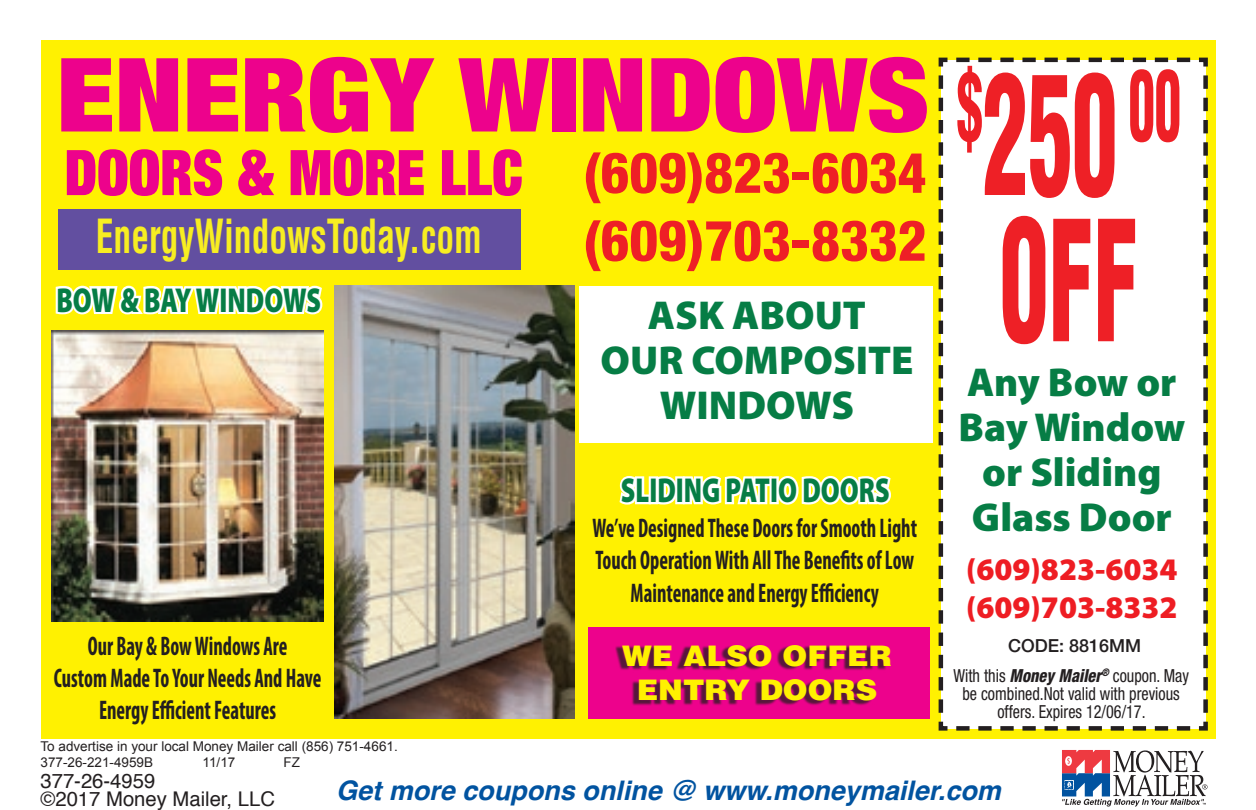
<style>
.page{position:relative;width:1256px;height:810px;background:#fff}
.page>*{position:absolute;margin:0;border:0;box-sizing:border-box;transform-origin:0 0}
.t1{font:900 condensed 163.35px "Helvetica LT Std";color:#ee2026;scale:.55 1}
.t2{font:900 expanded 102.6px "Helvetica Neue";color:#ed028c;scale:1.12 1}
.t3{font:900 condensed 95.17px "Helvetica LT Std";color:#ee2026;scale:.55 1}
.t4{font:900 expanded 63px "Helvetica Neue";color:#ed028c;scale:.9 1}
.t5{font:800 condensed 56.48px/68px "Helvetica Neue";color:#ee1f26}
.t6{font:700 condensed 45.9px "Helvetica LT Std";color:#f7ee22;scale:.77 1}
.t7{font:900 40.5px/45px "Myriad Pro";color:#067d45;text-align:center}
.t8{font:900 34.65px "Myriad Pro";color:#067d45;scale:.75 1}
.t9{font:900 31.5px/37.8px "Myriad Pro";color:#ee1d23}
.t10{font:900 28.35px/34px "Helvetica LT Std";color:#fff101;text-align:center;scale:1.05 1}
.t11{font:700 condensed 27px/32.4px "Myriad Pro";color:#231f20;text-align:center;scale:.76 1}
.t12{font:italic 700 27px "Helvetica";color:#0153a0}
.t13{font:20.25px/18px "Helvetica";color:#231f20}
.t14{font:condensed 18px/18px "Helvetica Neue LT Std";color:#231f20;text-align:center;scale:.9 1}
.t15{font:500 18px "Helvetica Neue LT Std";color:#231f20}
.t16{font:13.5px/15.8px "Arial";color:#231f20}
.s1{font-size:163.35px}
.s2{font-weight:800;font-style:italic}
</style>
<div class="page">
<div style="left:40px;top:40px;width:1175px;height:699px;background:#fff101"></div>
<svg style="left:938px;top:57px;width:270px;height:674px;background:#f3f1d3"></svg>
<svg style="left:52px;top:285px;width:272px;height:123px"></svg>
<svg style="left:619px;top:476px;width:272px;height:29px;background:#fffcd1"></svg>
<img style="left:52px;top:331px;width:271px;height:290px">
<img style="left:335px;top:286px;width:239px;height:432px">
<div style="left:580px;top:286px;width:353px;height:157px;background:#fff"></div>
<div style="left:58px;top:209px;width:463px;height:61px;background:#624fa0"></div>
<div style="left:588px;top:627px;width:341px;height:91px;background:#ed028c"></div>
<div style="left:615px;top:645px;width:272px;height:61px;background:#231f20;opacity:.75"></div>
<svg style="left:1062px;top:750px;width:145px;height:57px"></svg>
<h2 class="t2" style="left:57px;top:29px;width:780px">ENERGY WINDOWS</h2>
<h3 class="t4" style="left:65px;top:132px;width:510px">DOORS &amp; MORE LLC</h3>
<h3 class="t6" style="left:96px;top:208px;width:503px">EnergyWindowsToday.com</h3>
<p class="t8" style="left:56px;top:280px;width:354px">BOW &amp; BAY WINDOWS</p>
<p class="t11" style="left:54px;top:629px;width:353px">Our Bay &amp; Bow Windows Are<br>Custom Made To Your Needs And Have<br>Energy Efficient Features</p>
<p class="t16" style="left:40px;top:739px;width:359px">To advertise in your local Money Mailer call (856) 751-4661.<br>377-26-221-4959B</p>
<p class="t16" style="left:202px;top:754px;width:34px">11/17</p>
<p class="t16" style="left:284px;top:754px;width:18px">FZ</p>
<h3 class="t5" style="left:583px;top:138px;width:345px">(609)823-6034 (609)703-8332</h3>
<h3 class="t7" style="left:600px;top:293px;width:314px">ASK ABOUT<br>OUR COMPOSITE<br>WINDOWS</h3>
<p class="t8" style="left:621px;top:471px;width:360px">SLIDING PATIO DOORS</p>
<p class="t11" style="left:592px;top:511px;width:429px">We’ve Designed These Doors for Smooth Light<br>Touch Operation With All The Benefits of Low<br>Maintenance and Energy Efficiency</p>
<p class="t10" style="left:622px;top:639px;width:258px">WE ALSO OFFER<br>ENTRY DOORS</p>
<h3 class="t3" style="left:956px;top:45px;width:409px">$<span class="s1">250</span> 00</h3>
<h1 class="t1" style="left:999px;top:178px;width:255px">OFF</h1>
<h3 class="t7" style="left:958px;top:360px;width:228px">Any Bow or<br>Bay Window or Sliding<br>Glass Door</h3>
<p class="t9" style="left:966px;top:551px;width:213px">(609)823-6034 (609)703-8332</p>
<p class="t15" style="left:1008px;top:635px;width:135px">CODE: 8816MM</p>
<p class="t14" style="left:953px;top:667px;width:263px">With this <span class="s2">Money Mailer</span><sup>®</sup> coupon. May be combined.Not valid with previous offers. Expires 12/06/17.</p>
<p class="t13" style="left:40px;top:773px;width:236px">377-26-4959<br>©2017 Money Mailer, LLC</p>
<p class="t12" style="left:336px;top:768px;width:666px">Get more coupons online @ www.moneymailer.com</p>
</div>
